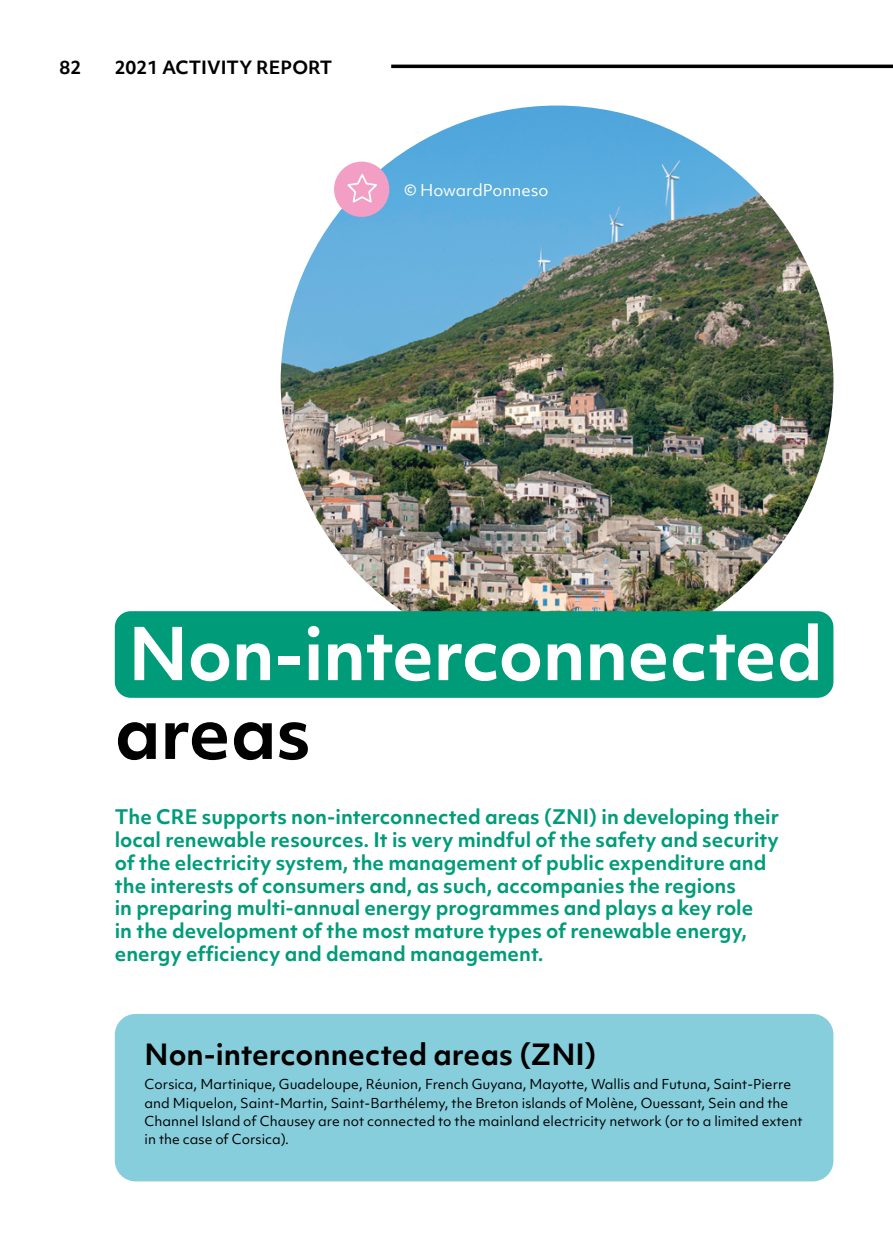
<style>
.page{position:relative;width:893px;height:1241px;background:#fff}
.page>*{position:absolute;margin:0;border:0;box-sizing:border-box;transform-origin:0 0}
.t1{font:700 70px "Objektiv Mk 1";letter-spacing:-.01em;color:#fff}
.t2{font:700 70px "Objektiv Mk 1";letter-spacing:-.01em;color:#000}
.t3{font:700 28px "Objektiv Mk 1";color:#000}
.t4{font:700 19.25px/22.8px "Objektiv Mk 1";color:#009c79}
.t5{font:700 17.5px "Objektiv Mk 1";color:#000}
.t6{font:15.75px "Objektiv Mk 1";color:#fff}
.t7{font:13.12px/18.4px "Objektiv Mk 1";color:#000}
</style>
<div class="page">
<img style="left:281px;top:105px;width:552px;height:553px;border-radius:276px">
<div style="left:115px;top:1013px;width:718px;height:168px;background:#87cedc;border-radius:21px"></div>
<div style="left:334px;top:161px;width:55px;height:56px;background:#f39fc5;border-radius:50%"></div>
<svg style="left:347px;top:174px;width:30px;height:29px"></svg>
<div style="left:115px;top:611px;width:718px;height:86px;background:#009c79;border-radius:16px"></div>
<hr style="left:391px;top:65px;width:502px;height:3px;background:#000">
<p class="t5" style="left:60px;top:55px;width:23px">82</p>
<p class="t5" style="left:115px;top:55px;width:219px">2021 ACTIVITY REPORT</p>
<p class="t6" style="left:404px;top:179px;width:146px">© HowardPonneso</p>
<h1 class="t1" style="left:128px;top:604px;width:696px">Non-interconnected</h1>
<h1 class="t2" style="left:115px;top:683px;width:197px">areas</h1>
<p class="t4" style="left:115px;top:805px;width:666px">The CRE supports non-interconnected areas (ZNI) in developing their local renewable resources. It is very mindful of the safety and security of the electricity system, the management of public expenditure and the interests of consumers and, as such, accompanies the regions<br>in preparing multi-annual energy programmes and plays a key role<br>in the development of the most mature types of renewable energy, energy efficiency and demand management.</p>
<h2 class="t3" style="left:145px;top:1034px;width:454px">Non-interconnected areas (ZNI)</h2>
<p class="t7" style="left:145px;top:1074px;width:659px">Corsica, Martinique, Guadeloupe, Réunion, French Guyana, Mayotte, Wallis and Futuna, Saint-Pierre and Miquelon, Saint-Martin, Saint-Barthélemy, the Breton islands of Molène, Ouessant, Sein and the Channel Island of Chausey are not connected to the mainland electricity network (or to a limited extent in the case of Corsica).</p>
</div>
